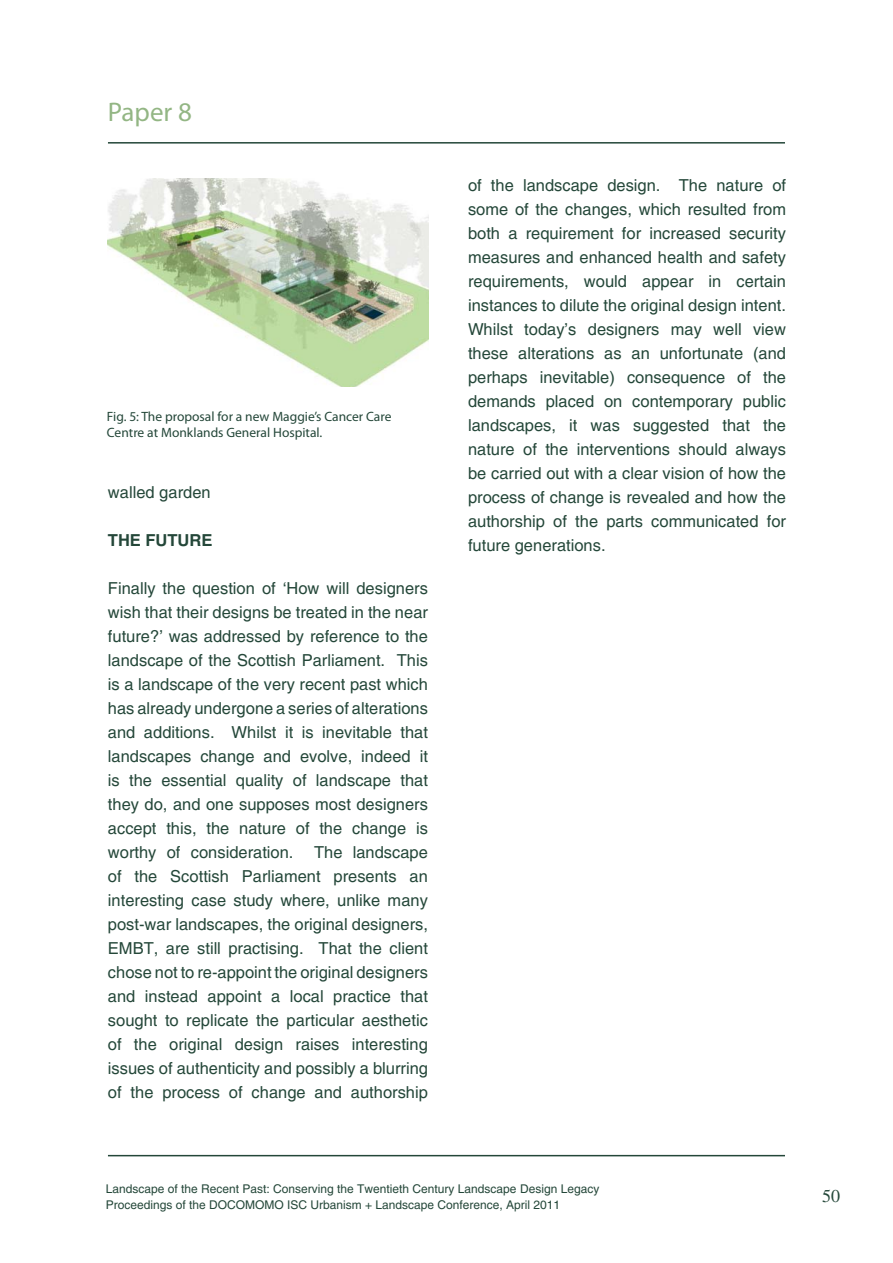
<style>
.page{position:relative;width:893px;height:1263px;background:#fff}
.page>*{position:absolute;margin:0;border:0;box-sizing:border-box;transform-origin:0 0}
.t1{font:27px "Myriad Pro";color:#93b684}
.t2{font:18px "Times";color:#244739}
.t3{font:16.5px/24px "Helvetica";color:#244739;text-align:justify}
.t4{font:700 16.5px "Helvetica";color:#244739}
.t5{font:13.5px/16.5px "Myriad Pro";color:#244739}
.t6{font:12px/16.5px "Helvetica";color:#244739}
</style>
<div class="page">
<hr style="left:108px;top:1155px;width:677px;height:1px;background:#244739">
<hr style="left:108px;top:142px;width:677px;height:2px;background:#244739">
<img style="left:108px;top:178px;width:320px;height:209px">
<h1 class="t1" style="left:108px;top:101px;width:85px">Paper 8</h1>
<p class="t5" style="left:107px;top:409px;width:286px">Fig. 5: The proposal for a new Maggie’s Cancer Care<br>Centre at Monklands General Hospital.</p>
<p class="t3" style="left:108px;top:482px;width:104px">walled garden</p>
<p class="t4" style="left:108px;top:534px;width:106px">THE FUTURE</p>
<p class="t3" style="left:108px;top:578px;width:322px">Finally the question of ‘How will designers wish that their designs be treated in the near future?’ was addressed by reference to the landscape of the Scottish Parliament. This is a landscape of the very recent past which has already undergone a series of alterations and additions. Whilst it is inevitable that landscapes change and evolve, indeed it is the essential quality of landscape that they do, and one supposes most designers accept this, the nature of the change is worthy of consideration. The landscape of the Scottish Parliament presents an interesting case study where, unlike many post-war landscapes, the original designers, EMBT, are still practising. That the client chose not to re-appoint the original designers and instead appoint a local practice that sought to replicate the particular aesthetic of the original design raises interesting issues of authenticity and possibly a blurring of the process of change and authorship</p>
<p class="t3" style="left:468px;top:175px;width:320px">of the landscape design. The nature of some of the changes, which resulted from both a requirement for increased security measures and enhanced health and safety requirements, would appear in certain instances to dilute the original design intent.<br>Whilst today’s designers may well view these alterations as an unfortunate (and perhaps inevitable) consequence of the demands placed on contemporary public landscapes, it was suggested that the nature of the interventions should always be carried out with a clear vision of how the process of change is revealed and how the authorship of the parts communicated for future generations.</p>
<p class="t6" style="left:106px;top:1181px;width:495px">Landscape of the Recent Past: Conserving the Twentieth Century Landscape Design Legacy<br>Proceedings of the DOCOMOMO ISC Urbanism + Landscape Conference, April 2011</p>
<p class="t2" style="left:822px;top:1189px;width:19px">50</p>
</div>
